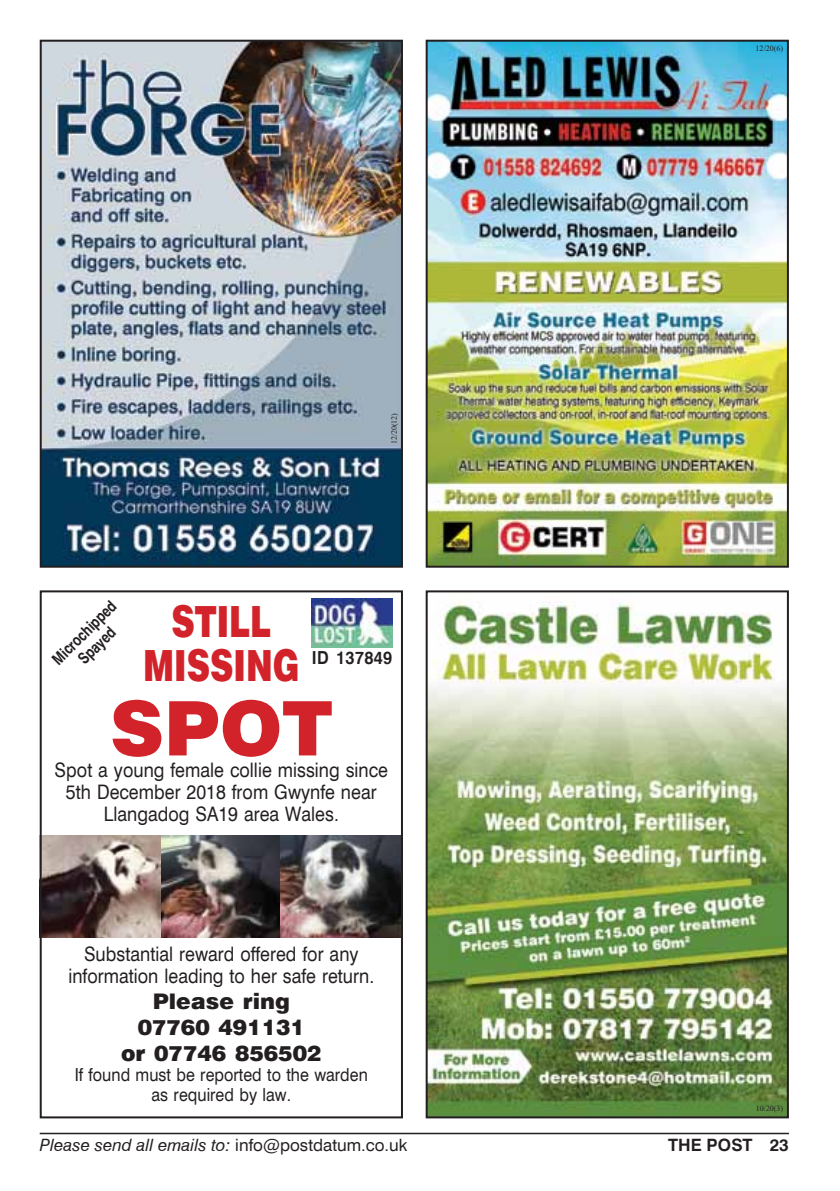
<style>
.page{position:relative;width:840px;height:1191px;background:#fff}
.page>*{position:absolute;margin:0;border:0;box-sizing:border-box;transform-origin:0 0}
.t1{font:900 76px "Vetica";color:#d2232a}
.t2{font:900 44px/44px "Vetica";color:#d2232a;scale:.75 1}
.t3{font:900 22px/26px "Vetica";color:#231f20;text-align:center}
.t4{font:20px/22px "Vetica";color:#231f20;text-align:center;scale:.9 1}
.t5{font:18px/20px "Vetica";color:#231f20;text-align:center;scale:.9 1}
.t6{font:700 18px "Vetica";letter-spacing:.015em;color:#231f20;scale:.9 1}
.t7{font:italic 17px "Vetica";color:#231f20}
.t8{font:700 17px "Vetica";color:#231f20}
.t9{font:700 16px/18px "Vetica";color:#231f20;text-align:center;scale:.8 1}
.t10{font:8px "Times New Roman";color:#231f20}
.s1{font-style:normal}
</style>
<div class="page">
<img style="left:428px;top:601px;width:357px;height:514px">
<div style="left:425px;top:590px;width:363px;height:528px;border:2px solid #231f20"></div>
<img style="left:428px;top:43px;width:357px;height:521px">
<div style="left:425px;top:40px;width:363px;height:527px;border:2px solid #231f20"></div>
<img style="left:43px;top:43px;width:357px;height:521px">
<div style="left:40px;top:40px;width:363px;height:527px;border:2px solid #231f20"></div>
<img style="left:43px;top:835px;width:357px;height:102px">
<div style="left:40px;top:590px;width:363px;height:528px;border:2px solid #231f20"></div>
<img style="left:311px;top:599px;width:82px;height:48px">
<hr style="left:40px;top:1132px;width:748px;height:2px;background:#231f20">
<p class="t10" style="left:388px;top:444px;width:33px;rotate:-90deg">12/20(12)</p>
<p class="t9" style="left:48px;top:655px;width:105px;rotate:-45deg">MICROCHIPPED<br>SPAYED</p>
<h2 class="t2" style="left:143px;top:599px;width:210px;text-indent:28px">Still<br>Missing</h2>
<p class="t6" style="left:312px;top:647px;width:91px">I D 137849</p>
<h1 class="t1" style="left:110px;top:682px;width:166px">Spot</h1>
<p class="t4" style="left:66px;top:781px;width:346px">5th December 2018 from Gwynfe near<br>Llangadog SA19 area Wales.</p>
<p class="t4" style="left:55px;top:759px;width:372px">Spot a young female collie missing since</p>
<p class="t4" style="left:68px;top:943px;width:341px">Substantial reward offered for any information leading to her safe return.</p>
<p class="t3" style="left:121px;top:988px;width:202px">Please ring<br>07760 491131<br>or 07746 856502</p>
<p class="t5" style="left:75px;top:1065px;width:327px">If found must be reported to the warden as required by law.</p>
<p class="t10" style="left:755px;top:43px;width:29px">12/20(6)</p>
<p class="t10" style="left:755px;top:1103px;width:29px">10/20(3)</p>
<p class="t7" style="left:40px;top:1135px;width:369px">Please send all emails to: <span class="s1">info@postdatum.co.uk</span></p>
<p class="t8" style="left:667px;top:1135px;width:122px">THE POST 23</p>
</div>
